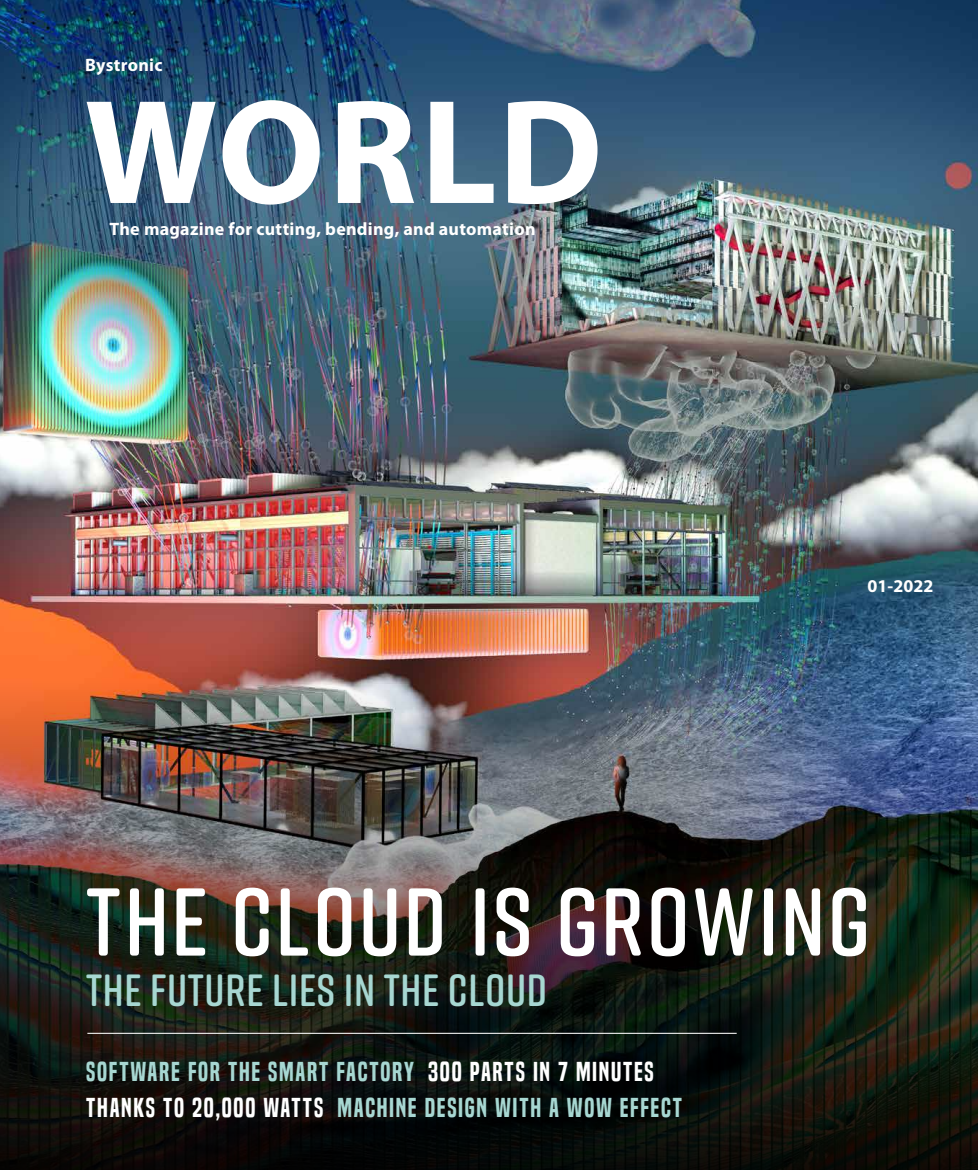
<style>
.page{position:relative;width:978px;height:1170px;background:#fff}
.page>*{position:absolute;margin:0;border:0;box-sizing:border-box;transform-origin:0 0}
.t1{font:700 150px "Myriad Pro";letter-spacing:.015em;color:#fff}
.t2{font:600 96px "Rift Soft";letter-spacing:.025em;color:#fff}
.t3{font:600 45px "Rift Soft";letter-spacing:.015em;color:#a7d7d2}
.t4{font:25.5px/36px "Built Titling Sb";letter-spacing:.065em;color:#a7d7d2}
.t5{font:700 18px "Myriad Pro";letter-spacing:.015em;color:#fff}
.s1{color:#fff}
</style>
<div class="page">
<img style="left:0;top:0;width:978px;height:606px">
<img style="left:0;top:606px;width:978px;height:563px">
<hr style="left:87px;top:1032px;width:650px;height:1px;background:#fff">
<p class="t5" style="left:85px;top:53px;width:79px">Bystronic</p>
<h1 class="t1" style="left:84px;top:55px;width:520px">WORLD</h1>
<p class="t5" style="left:109px;top:217px;width:428px">The magazine for cutting, bending, and automation</p>
<p class="t5" style="left:868px;top:574px;width:67px">01-2022</p>
<h2 class="t2" style="left:86px;top:853px;width:786px">THE CLOUD IS GROWING</h2>
<h3 class="t3" style="left:86px;top:957px;width:462px">THE FUTURE LIES IN THE CLOUD</h3>
<p class="t4" style="left:86px;top:1053px;width:597px">SOFTWARE FOR THE SMART FACTORY <span class="s1">300 PARTS IN 7 MINUTES<br>THANKS TO 20,000 WATTS</span> MACHINE DESIGN WITH A WOW EFFECT</p>
</div>
